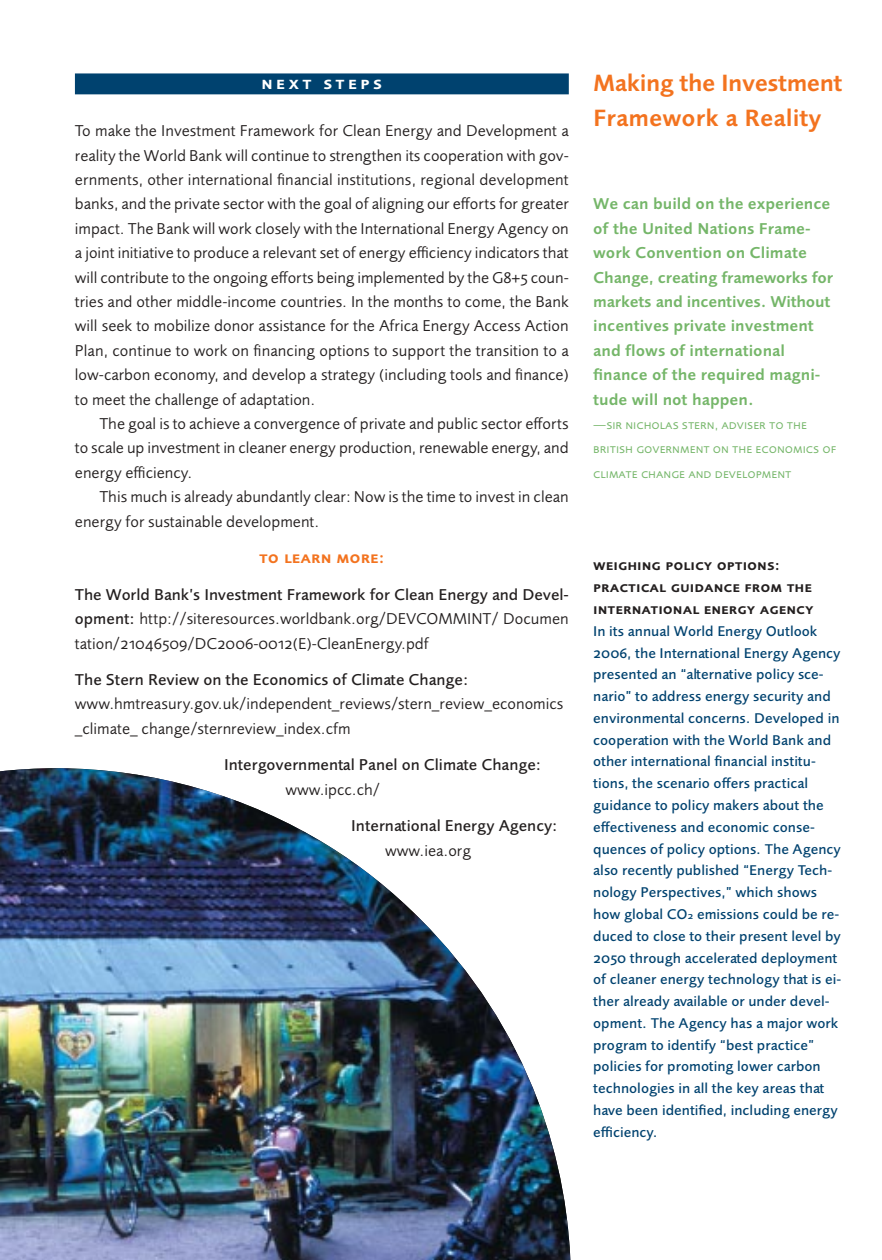
<style>
.page{position:relative;width:882px;height:1260px;background:#fff}
.page>*{position:absolute;margin:0;border:0;box-sizing:border-box;transform-origin:0 0}
.t1{font:600 26.07px/34.8px "Foundry Intl";letter-spacing:-.02em;color:#f3731f}
.t2{font:17.5px/24.3px "Foundry Intl";color:#231f1f;text-align:justify}
.t3{font:600 17.5px/24.3px "Foundry Intl";color:#75b669}
.t4{font:500 17.5px "Foundry Intl";color:#231f1f}
.t5{font:600 17.5px "Foundry Intl SC";color:#f3731f}
.t6{font:600 17.5px "Foundry Sans Expert";letter-spacing:.195em;color:#fff}
.t7{font:500 15.75px/21.7px "Foundry Intl";color:#00426f}
.t8{font:600 15.75px/21.7px "Foundry Intl SC";color:#231f1f}
.t9{font:14px/24.3px "Foundry Intl SC";color:#75b669}
.s1{font-weight:500}
.s2{font-size:10.15px}
</style>
<div class="page">
<div style="left:75px;top:73px;width:494px;height:21px;background:#00426f"></div>
<img style="left:0;top:768px;width:571px;height:492px">
<p class="t6" style="left:262px;top:73px;width:122px">next steps</p>
<p class="t2" style="left:75px;top:120px;width:495px">To make the Investment Framework for Clean Energy and Development a reality the World Bank will continue to strengthen its cooperation with gov&shy;ernments, other international financial institutions, regional development banks, and the private sector with the goal of aligning our e∑orts for greater impact. The Bank will work closely with the International Energy Agency on a joint initiative to produce a relevant set of energy e≈ciency indicators that will contribute to the ongoing e∑orts being implemented by the G8+5 coun&shy;tries and other middle-income countries. In the months to come, the Bank will seek to mobilize donor assistance for the Africa Energy Access Action Plan, continue to work on financing options to support the transition to a low-carbon economy, and develop a strategy (including tools and finance) to meet the challenge of adaptation.</p>
<p class="t2" style="left:75px;top:413px;width:495px;text-indent:24px">The goal is to achieve a convergence of private and public sector e∑orts to scale up investment in cleaner energy production, renewable energy, and energy e≈ciency.</p>
<p class="t2" style="left:75px;top:486px;width:495px;text-indent:24px">This much is already abundantly clear: Now is the time to invest in clean energy for sustainable development.</p>
<p class="t5" style="left:259px;top:547px;width:127px">to learn more:</p>
<p class="t2" style="left:75px;top:584px;width:495px"><span class="s1">The World Bank’s Investment Framework for Clean Energy and Devel&shy;opment:</span> http://siteresources.worldbank.org/DEVCOMMINT/ Documen tation/21046509/DC2006-0012(E)-CleanEnergy.pdf</p>
<p class="t4" style="left:75px;top:673px;width:395px">The Stern Review on the Economics of Climate Change:</p>
<p class="t2" style="left:75px;top:693px;width:490px">www.hmtreasury.gov.uk/independent_reviews/stern_review_economics _climate_ change/sternreview_index.cfm</p>
<p class="t4" style="left:224px;top:758px;width:319px">Intergovernmental Panel on Climate Change:</p>
<p class="t2" style="left:285px;top:779px;width:96px">www.ipcc.ch/</p>
<p class="t4" style="left:351px;top:819px;width:208px">International Energy Agency:</p>
<p class="t2" style="left:385px;top:840px;width:87px">www.iea.org</p>
<h1 class="t1" style="left:593px;top:68px;width:251px">Making the Investment<br>Framework a Reality</h1>
<p class="t3" style="left:593px;top:193px;width:242px">We can build on the experience of the United Nations Frame&shy;work Convention on Climate<br>Change, creating frameworks for markets and incentives. Without incentives private investment and flows of international finance of the required magni&shy;tude will not happen.</p>
<p class="t9" style="left:593px;top:412px;width:245px">—sir nicholas stern, adviser to the british government on the economics of climate change and development</p>
<p class="t8" style="left:593px;top:554px;width:222px">weighing policy options: practical guidance from the international energy agency</p>
<p class="t7" style="left:593px;top:621px;width:250px">In its annual World Energy Outlook 2006, the International Energy Agency presented an “alternative policy sce&shy;nario” to address energy security and environmental concerns. Developed in cooperation with the World Bank and other international financial institu&shy;tions, the scenario o∑ers practical guidance to policy makers about the e∑ectiveness and economic conse&shy;quences of policy options. The Agency also recently published “Energy Tech&shy;nology Perspectives,” which shows how global CO<span class="s2">2</span> emissions could be re&shy;duced to close to their present level by 2050 through accelerated deployment of cleaner energy technology that is ei&shy;ther already available or under devel&shy;opment. The Agency has a major work program to identify “best practice” policies for promoting lower carbon technologies in all the key areas that have been identified, including energy e≈ciency.</p>
</div>
